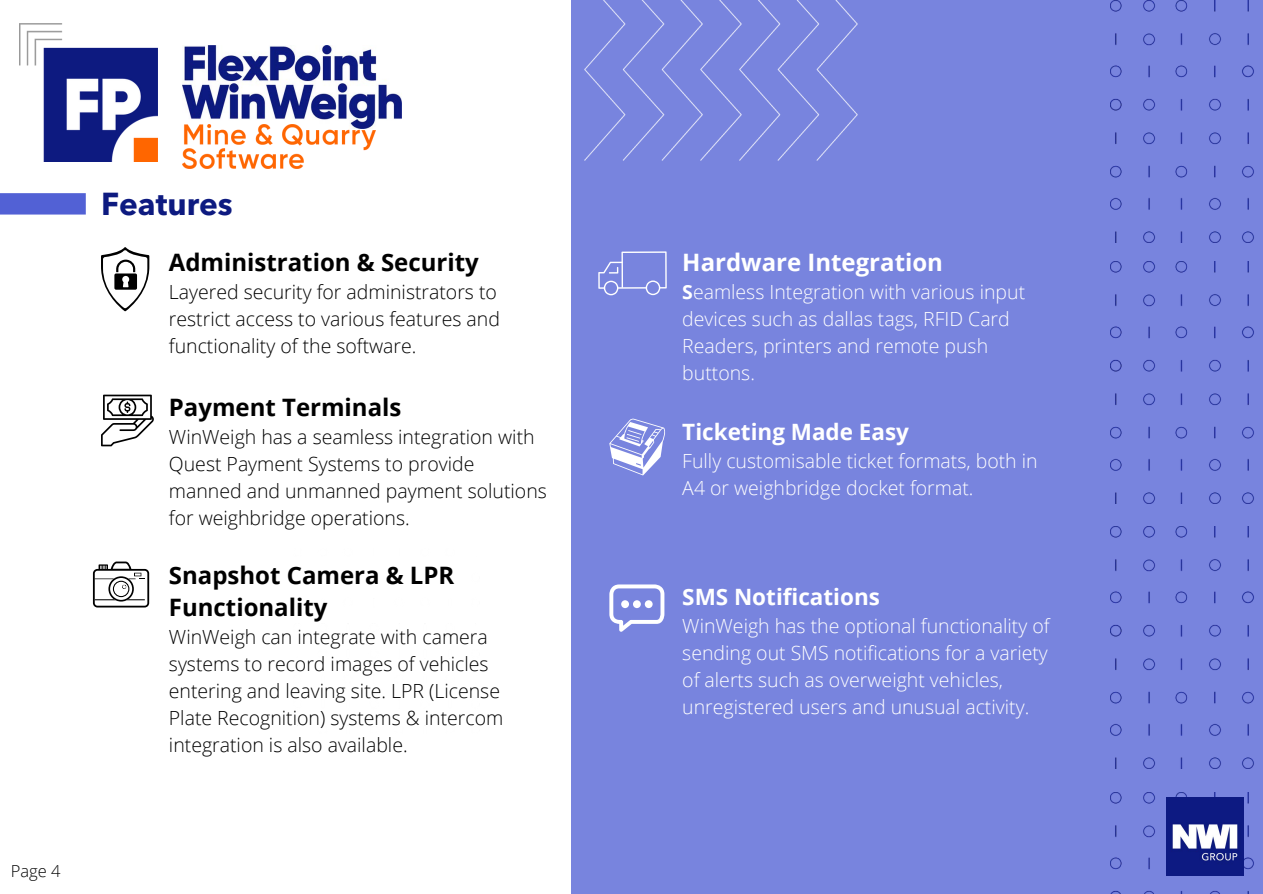
<style>
.page{position:relative;width:1263px;height:894px;background:#fff}
.page>*{position:absolute;margin:0;border:0;box-sizing:border-box;transform-origin:0 0}
.t1{font:700 31.5px "Avenir Next LT Pro";color:#0d1a80}
.t2{font:700 24px/32.5px "Open Sans";color:#000}
.t3{font:700 24px "Open Sans";color:#fff}
.t4{font:700 22.5px "Open Sans";color:#fff}
.t5{font:300 19.5px/27px "Open Sans";color:#000}
.t6{font:300 19.5px/27px "Open Sans";color:#fff}
.t7{font:300 16.5px "Open Sans";color:#000}
.s1{font-weight:700}
</style>
<div class="page">
<div style="left:0;top:193px;width:86px;height:21px;background:#5261d5"></div>
<div style="left:571px;top:0;width:691px;height:893px;background:#7884de"></div>
<img style="left:584px;top:0;width:274px;height:160px">
<img style="left:1110px;top:792px;width:153px;height:101px">
<img style="left:1166px;top:797px;width:78px;height:78px">
<img style="left:183px;top:46px;width:219px;height:79px">
<img style="left:183px;top:125px;width:193px;height:44px">
<img style="left:20px;top:24px;width:137px;height:138px">
<img style="left:1110px;top:0;width:153px;height:242px">
<img style="left:1110px;top:262px;width:153px;height:241px">
<img style="left:1110px;top:526px;width:153px;height:242px">
<svg style="left:101px;top:247px;width:48px;height:64px"></svg>
<svg style="left:101px;top:394px;width:53px;height:52px"></svg>
<svg style="left:93px;top:561px;width:56px;height:46px"></svg>
<svg style="left:598px;top:251px;width:69px;height:44px"></svg>
<svg style="left:609px;top:418px;width:56px;height:57px"></svg>
<svg style="left:609px;top:584px;width:55px;height:47px"></svg>
<p class="t7" style="left:11px;top:859px;width:51px">Page 4</p>
<h1 class="t1" style="left:101px;top:191px;width:133px">Features</h1>
<p class="t2" style="left:169px;top:245px;width:311px">Administration &amp; Security</p>
<p class="t5" style="left:169px;top:277px;width:333px">Layered security for administrators to restrict access to various features and functionality of the software.</p>
<p class="t2" style="left:169px;top:390px;width:234px">Payment Terminals</p>
<p class="t5" style="left:169px;top:423px;width:379px">WinWeigh has a seamless integration with Quest Payment Systems to provide manned and unmanned payment solutions for weighbridge operations.</p>
<p class="t2" style="left:169px;top:558px;width:287px">Snapshot Camera &amp; LPR<br>Functionality</p>
<p class="t5" style="left:169px;top:623px;width:336px">WinWeigh can integrate with camera systems to record images of vehicles entering and leaving site. LPR (License Plate Recognition) systems &amp; intercom integration is also available.</p>
<p class="t3" style="left:682px;top:245px;width:262px">Hardware Integration</p>
<p class="t6" style="left:682px;top:277px;width:344px"><span class="s1">S</span>eamless Integration with various input devices such as dallas tags, RFID Card<br>Readers, printers and remote push buttons.</p>
<p class="t4" style="left:682px;top:415px;width:228px">Ticketing Made Easy</p>
<p class="t6" style="left:682px;top:446px;width:357px">Fully customisable ticket formats, both in<br>A4 or weighbridge docket format.</p>
<p class="t4" style="left:682px;top:580px;width:199px">SMS Notifications</p>
<p class="t6" style="left:682px;top:612px;width:369px">WinWeigh has the optional functionality of sending out SMS notifications for a variety of alerts such as overweight vehicles, unregistered users and unusual activity.</p>
</div>
